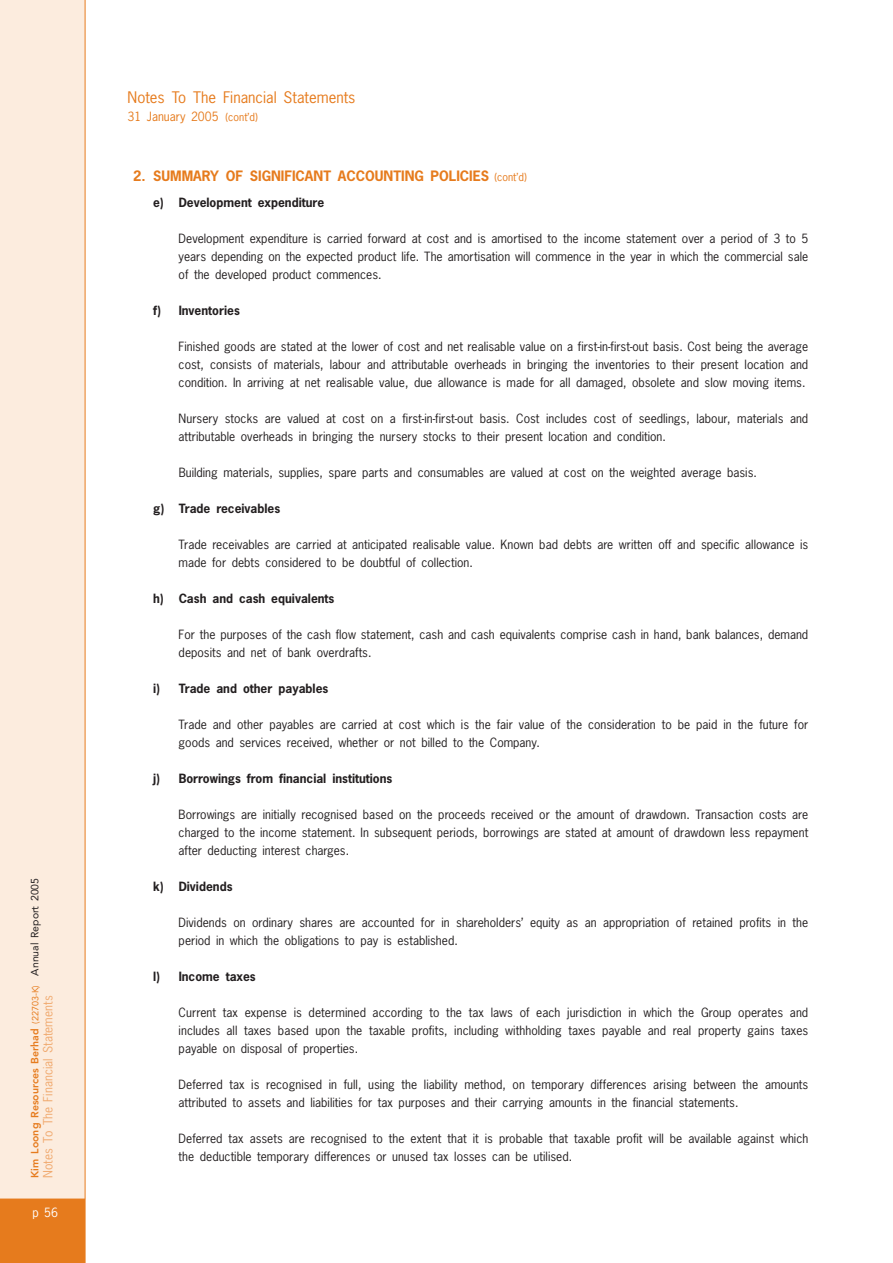
<style>
.page{position:relative;width:893px;height:1263px;background:#fff}
.page>*{position:absolute;margin:0;border:0;box-sizing:border-box;transform-origin:0 0}
.t1{font:15px "News Gothic";color:#e67b1d}
.t2{font:700 13.5px "News Gothic";color:#e67b1d}
.t3{font:12px/18px "News Gothic";color:#231f20}
.t4{font:700 12px "News Gothic";color:#231f20}
.t5{font:12px "News Gothic";color:#f0a96e}
.t6{font:12px "News Gothic";color:#e67b1d}
.t7{font:12px "News Gothic";color:#fff}
.t8{font:800 10.5px "Avenir";color:#e67b1d}
.s1{font-weight:400;font-size:9px}
.s2{font-weight:400;color:#231f20}
.s3{font-size:10.5px}
.s4{font-weight:400;font-size:10.5px}
</style>
<div class="page">
<div style="left:0;top:1199px;width:85px;height:64px;background:#e67b1d"></div>
<div style="left:0;top:0;width:85px;height:1199px;background:#fcecde"></div>
<hr style="left:85px;top:0;width:1px;height:1263px;background:#e67b1d">
<p class="t8" style="left:30px;top:1178px;width:301px;rotate:-90deg">Kim Loong Resources Berhad <span class="s1">(22703-K)</span> <span class="s2">Annual Report 2005</span></p>
<p class="t5" style="left:43px;top:1178px;width:184px;rotate:-90deg">Notes To The Financial Statements</p>
<p class="t7" style="left:32px;top:1208px;width:27px">p 56</p>
<p class="t1" style="left:128px;top:91px;width:229px">Notes To The Financial Statements</p>
<p class="t6" style="left:128px;top:112px;width:132px">31 January 2005 <span class="s3">(cont’d)</span></p>
<p class="t2" style="left:133px;top:170px;width:395px">2. SUMMARY OF SIGNIFICANT ACCOUNTING POLICIES <span class="s4">(cont’d)</span></p>
<p class="t4" style="left:153px;top:198px;width:172px">e) Development expenditure</p>
<p class="t3" style="left:179px;top:231px;width:631px;text-align:justify">Development expenditure is carried forward at cost and is amortised to the income statement over a period of 3 to 5 years depending on the expected product life. The amortisation will commence in the year in which the commercial sale of the developed product commences.</p>
<p class="t4" style="left:153px;top:306px;width:88px">f) Inventories</p>
<p class="t3" style="left:179px;top:339px;width:631px;text-align:justify">Finished goods are stated at the lower of cost and net realisable value on a first-in-first-out basis. Cost being the average cost, consists of materials, labour and attributable overheads in bringing the inventories to their present location and condition. In arriving at net realisable value, due allowance is made for all damaged, obsolete and slow moving items.</p>
<p class="t3" style="left:179px;top:411px;width:631px">Nursery stocks are valued at cost on a first-in-first-out basis. Cost includes cost of seedlings, labour, materials and attributable overheads in bringing the nursery stocks to their present location and condition.</p>
<p class="t3" style="left:179px;top:465px;width:579px">Building materials, supplies, spare parts and consumables are valued at cost on the weighted average basis.</p>
<p class="t4" style="left:153px;top:504px;width:129px">g) Trade receivables</p>
<p class="t3" style="left:179px;top:537px;width:631px">Trade receivables are carried at anticipated realisable value. Known bad debts are written off and specific allowance is made for debts considered to be doubtful of collection.</p>
<p class="t4" style="left:153px;top:594px;width:183px">h) Cash and cash equivalents</p>
<p class="t3" style="left:179px;top:627px;width:631px">For the purposes of the cash flow statement, cash and cash equivalents comprise cash in hand, bank balances, demand deposits and net of bank overdrafts.</p>
<p class="t4" style="left:153px;top:684px;width:177px">i) Trade and other payables</p>
<p class="t3" style="left:179px;top:717px;width:631px">Trade and other payables are carried at cost which is the fair value of the consideration to be paid in the future for goods and services received, whether or not billed to the Company.</p>
<p class="t4" style="left:153px;top:774px;width:241px">j) Borrowings from financial institutions</p>
<p class="t3" style="left:179px;top:807px;width:631px;text-align:justify">Borrowings are initially recognised based on the proceeds received or the amount of drawdown. Transaction costs are charged to the income statement. In subsequent periods, borrowings are stated at amount of drawdown less repayment after deducting interest charges.</p>
<p class="t4" style="left:153px;top:882px;width:81px">k) Dividends</p>
<p class="t3" style="left:179px;top:915px;width:631px">Dividends on ordinary shares are accounted for in shareholders’ equity as an appropriation of retained profits in the period in which the obligations to pay is established.</p>
<p class="t4" style="left:153px;top:972px;width:104px">l) Income taxes</p>
<p class="t3" style="left:179px;top:1005px;width:631px;text-align:justify">Current tax expense is determined according to the tax laws of each jurisdiction in which the Group operates and includes all taxes based upon the taxable profits, including withholding taxes payable and real property gains taxes payable on disposal of properties.</p>
<p class="t3" style="left:179px;top:1077px;width:631px">Deferred tax is recognised in full, using the liability method, on temporary differences arising between the amounts attributed to assets and liabilities for tax purposes and their carrying amounts in the financial statements.</p>
<p class="t3" style="left:179px;top:1131px;width:631px">Deferred tax assets are recognised to the extent that it is probable that taxable profit will be available against which the deductible temporary differences or unused tax losses can be utilised.</p>
</div>
